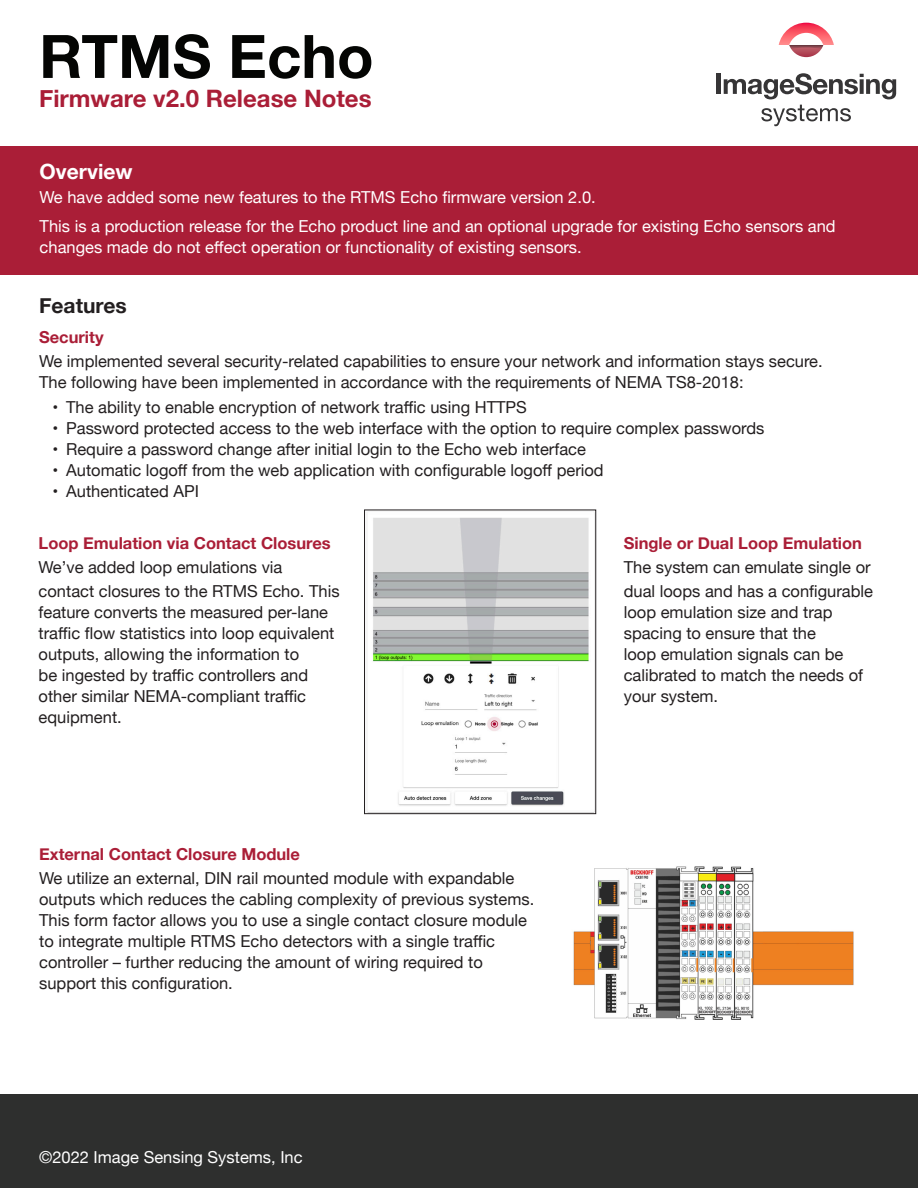
<style>
.page{position:relative;width:918px;height:1188px;background:#fff}
.page>*{position:absolute;margin:0;border:0;box-sizing:border-box;transform-origin:0 0}
.t1{font:700 60px "Helvetica Neue";color:#040503}
.t2{font:700 24px "Helvetica Neue";color:#aa1e37}
.t3{font:700 21px "Helvetica Neue";color:#231f20}
.t4{font:700 21px "Helvetica Neue";color:#fff}
.t5{font:16.5px/21px "Helvetica Neue";color:#231f20}
.t6{font:16.5px/28.5px "Helvetica Neue";color:#fff}
.t7{font:700 16.5px "Helvetica Neue";color:#aa1e37}
</style>
<div class="page">
<div style="left:0;top:1094px;width:918px;height:94px;background:#2e2f2e"></div>
<div style="left:716px;top:74px;width:5px;height:20px;background:#363536"></div>
<svg style="left:724px;top:73px;width:172px;height:26px"></svg>
<svg style="left:761px;top:105px;width:90px;height:21px"></svg>
<svg style="left:779px;top:23px;width:55px;height:34px"></svg>
<div style="left:0;top:146px;width:918px;height:129px;background:#aa1e37"></div>
<img style="left:573px;top:866px;width:281px;height:154px">
<img style="left:366px;top:514px;width:223px;height:298px">
<div style="left:364px;top:510px;width:232px;height:304px;border:1px solid #231f20"></div>
<h1 class="t1" style="left:39px;top:9px;width:336px">RTMS Echo</h1>
<h2 class="t2" style="left:39px;top:79px;width:334px">Firmware v2.0 Release Notes</h2>
<p class="t4" style="left:40px;top:155px;width:94px">Overview</p>
<p class="t6" style="left:40px;top:184px;width:798px">We have added some new features to the RTMS Echo firmware version 2.0.<br>This is a production release for the Echo product line and an optional upgrade for existing Echo sensors and</p>
<p class="t6" style="left:40px;top:234px;width:544px">changes made do not effect operation or functionality of existing sensors.</p>
<p class="t3" style="left:39px;top:289px;width:89px">Features</p>
<p class="t7" style="left:39px;top:324px;width:66px">Security</p>
<p class="t5" style="left:39px;top:352px;width:785px">We implemented several security-related capabilities to ensure your network and information stays secure.<br>The following have been implemented in accordance with the requirements of NEMA TS8-2018:</p>
<p class="t5" style="left:53px;top:398px;width:476px">• The ability to enable encryption of network traffic using HTTPS</p>
<p class="t5" style="left:53px;top:419px;width:713px">• Password protected access to the web interface with the option to require complex passwords</p>
<p class="t5" style="left:53px;top:440px;width:535px">• Require a password change after initial login to the Echo web interface</p>
<p class="t5" style="left:53px;top:461px;width:553px">• Automatic logoff from the web application with configurable logoff period</p>
<p class="t5" style="left:53px;top:482px;width:148px">• Authenticated API</p>
<p class="t7" style="left:39px;top:530px;width:294px">Loop Emulation via Contact Closures</p>
<p class="t5" style="left:39px;top:556px;width:303px;line-height:24px">We’ve added loop emulations via contact closures to the RTMS Echo. This</p>
<p class="t5" style="left:39px;top:603px;width:297px">feature converts the measured per-lane traffic flow statistics into loop equivalent outputs, allowing the information to<br>be ingested by traffic controllers and other similar NEMA-compliant traffic equipment.</p>
<p class="t7" style="left:39px;top:842px;width:262px">External Contact Closure Module</p>
<p class="t5" style="left:39px;top:869px;width:497px">We utilize an external, DIN rail mounted module with expandable outputs which reduces the cabling complexity of previous systems.<br>This form factor allows you to use a single contact closure module to integrate multiple RTMS Echo detectors with a single traffic controller – further reducing the amount of wiring required to support this configuration.</p>
<p class="t6" style="left:39px;top:1143px;width:265px">©2022 Image Sensing Systems, Inc</p>
<p class="t7" style="left:624px;top:530px;width:240px">Single or Dual Loop Emulation</p>
<p class="t5" style="left:624px;top:556px;width:251px;line-height:24px">The system can emulate single or dual loops and has a configurable</p>
<p class="t5" style="left:624px;top:603px;width:241px">loop emulation size and trap spacing to ensure that the<br>loop emulation signals can be calibrated to match the needs of your system.</p>
</div>
